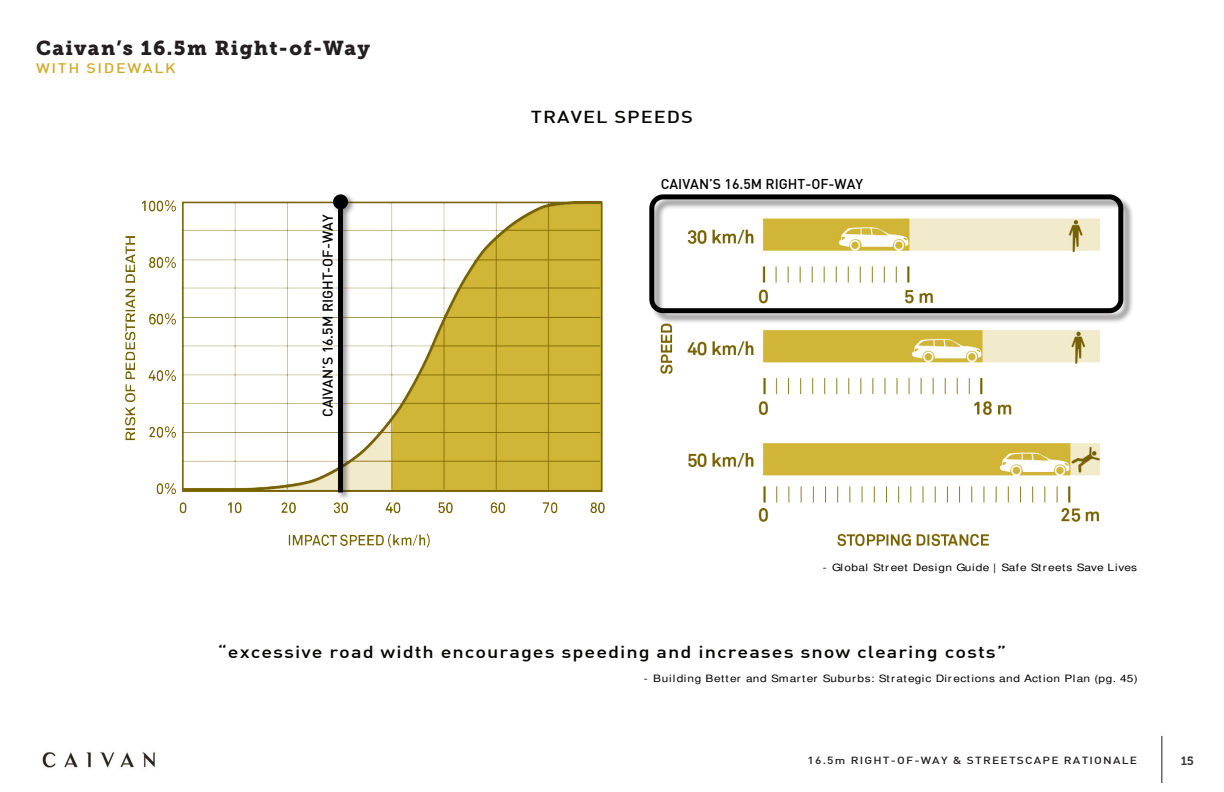
<style>
.page{position:relative;width:1224px;height:792px;background:#fff}
.page>*{position:absolute;margin:0;border:0;box-sizing:border-box;transform-origin:0 0}
.t1{font:20px "Museo Slab 900";letter-spacing:.07em;color:#231f20}
.t2{font:500 17px "DIN";letter-spacing:.05em;color:#040503;scale:1.18 1}
.t3{font:500 14px "DIN";color:#000}
.t4{font:500 13.6px "DIN";letter-spacing:.1em;color:#d1ab2c;scale:1.18 1}
.t5{font:12px "Museo 700";color:#373738}
.t6{font:500 10.2px "DIN";letter-spacing:.1em;color:#231f20;scale:1.18 1}
.t7{font:300 10.1px "DIN";letter-spacing:.055em;color:#040503;scale:1.18 1}
.t8{font:300 10.1px "DIN";letter-spacing:.035em;color:#040503;scale:1.18 1}
</style>
<div class="page">
<img style="left:125px;top:200px;width:975px;height:348px">
<div style="left:650px;top:195px;width:484px;height:130px;background:#231f20;opacity:.5"></div>
<div style="left:649px;top:194px;width:474px;height:119px;border:5px solid #000;border-radius:11px"></div>
<div style="left:331px;top:193px;width:25px;height:308px;background:#231f20;opacity:.5"></div>
<div style="left:338px;top:202px;width:5px;height:290px;background:#000"></div>
<div style="left:333px;top:194px;width:15px;height:15px;background:#000;border-radius:50%"></div>
<hr style="left:1161px;top:736px;width:1px;height:47px;background:#231f20">
<img style="left:42px;top:752px;width:113px;height:16px">
<p class="t1" style="left:36px;top:41px;width:335px">Caivan’s 16.5m Right-of-Way</p>
<p class="t4" style="left:36px;top:62px;width:120px">WITH SIDEWALK</p>
<p class="t3" style="left:321px;top:417px;width:204px;rotate:-90deg">CAIVAN’S 16.5M RIGHT-OF-WAY</p>
<p class="t2" style="left:531px;top:110px;width:139px">TRAVEL SPEEDS</p>
<p class="t3" style="left:661px;top:178px;width:204px">CAIVAN’S 16.5M RIGHT-OF-WAY</p>
<p class="t8" style="left:823px;top:564px;width:268px">- Global Street Design Guide | Safe Streets Save Lives</p>
<p class="t2" style="left:218px;top:644px;width:670px">“excessive road width encourages speeding and increases snow clearing costs”</p>
<p class="t7" style="left:644px;top:674px;width:420px">- Building Better and Smarter Suburbs: Strategic Directions and Action Plan (pg. 45)</p>
<p class="t6" style="left:808px;top:755px;width:281px">16.5m RIGHT-OF-WAY &amp; STREETSCAPE RATIONALE</p>
<p class="t5" style="left:1181px;top:754px;width:15px">15</p>
</div>
